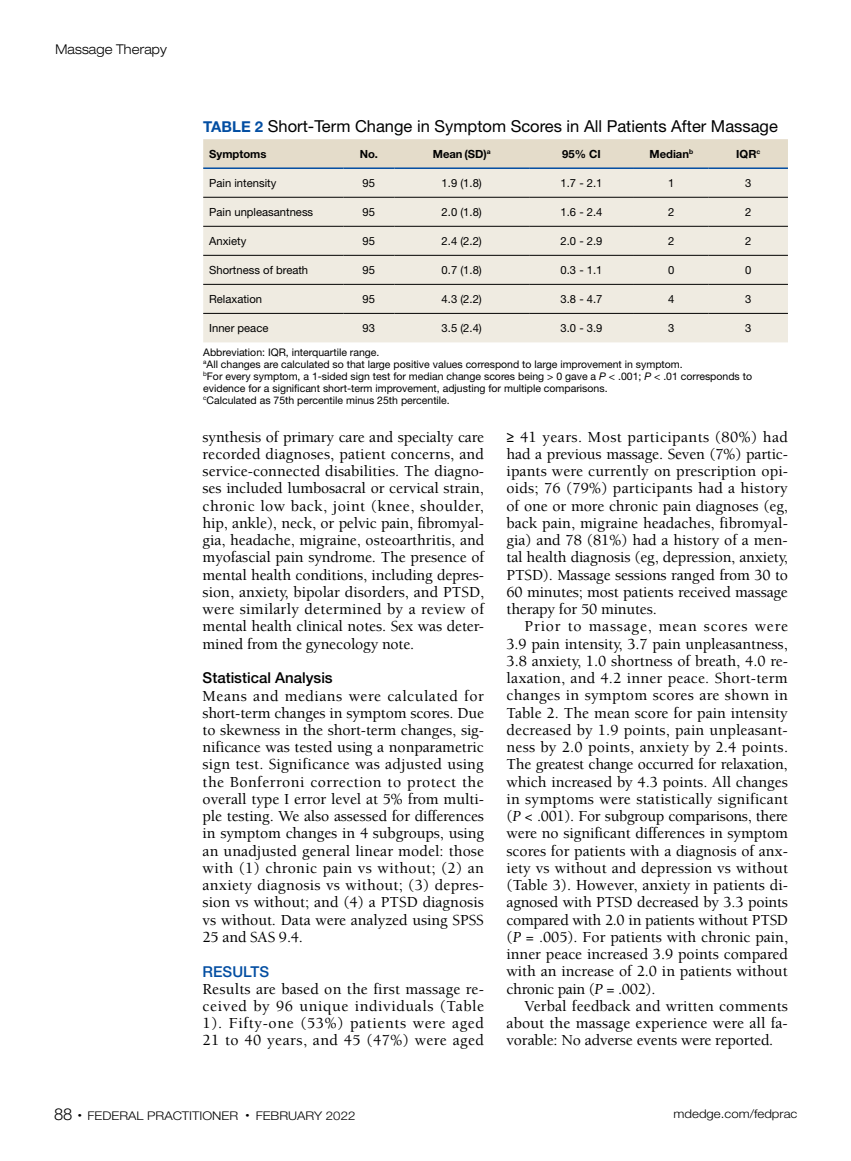
<style>
.page{position:relative;width:851px;height:1161px;background:#fff}
.page>*{position:absolute;margin:0;border:0;box-sizing:border-box;transform-origin:0 0}
.t1{font:16.5px "Helvetica Neue LT Std";color:#000}
.t2{font:500 15.75px/17.2px "Berkeley Std";letter-spacing:-.01em;color:#000;text-align:justify}
.t3{font:500 15px "Helvetica Neue LT Std";color:#000}
.t4{font:500 15px "Helvetica Neue LT Std";color:#034ea2}
.t5{font:300 expanded 13.5px "Helvetica Neue LT Std";letter-spacing:.01em;color:#000;scale:.9 1}
.t6{font:300 12px "Helvetica Neue LT Std";color:#000;scale:1.1 1}
.t7{font:11.25px "Helvetica Neue LT Std";color:#000}
.t8{font:700 11.25px "Helvetica Neue LT Std";color:#000}
.t9{font:10.5px/12px "Helvetica Neue LT Std";color:#000}
.s1{font-weight:700;font-size:15px;color:#034ea2}
.s2{font-style:italic}
.s3{font-family:"Calibri";font-weight:400}
.s4{font-weight:400;font-style:italic}
.s5{font-size:16.5px}
</style>
<div class="page">
<div style="left:203px;top:139px;width:585px;height:28px;background:#e4dcca"></div>
<div style="left:203px;top:169px;width:585px;height:173px;background:#efebe1"></div>
<hr style="left:203px;top:197px;width:140px;height:1px;background:#000">
<hr style="left:343px;top:197px;width:51px;height:1px;background:#000">
<hr style="left:394px;top:197px;width:135px;height:1px;background:#000">
<hr style="left:529px;top:197px;width:105px;height:1px;background:#000">
<hr style="left:634px;top:197px;width:74px;height:1px;background:#000">
<hr style="left:708px;top:197px;width:80px;height:1px;background:#000">
<hr style="left:203px;top:226px;width:140px;height:1px;background:#000">
<hr style="left:343px;top:226px;width:51px;height:1px;background:#000">
<hr style="left:394px;top:226px;width:135px;height:1px;background:#000">
<hr style="left:529px;top:226px;width:105px;height:1px;background:#000">
<hr style="left:634px;top:226px;width:74px;height:1px;background:#000">
<hr style="left:708px;top:226px;width:80px;height:1px;background:#000">
<hr style="left:203px;top:255px;width:140px;height:1px;background:#000">
<hr style="left:343px;top:255px;width:51px;height:1px;background:#000">
<hr style="left:394px;top:255px;width:135px;height:1px;background:#000">
<hr style="left:529px;top:255px;width:105px;height:1px;background:#000">
<hr style="left:634px;top:255px;width:74px;height:1px;background:#000">
<hr style="left:708px;top:255px;width:80px;height:1px;background:#000">
<hr style="left:203px;top:284px;width:140px;height:1px;background:#000">
<hr style="left:343px;top:284px;width:51px;height:1px;background:#000">
<hr style="left:394px;top:284px;width:135px;height:1px;background:#000">
<hr style="left:529px;top:284px;width:105px;height:1px;background:#000">
<hr style="left:634px;top:284px;width:74px;height:1px;background:#000">
<hr style="left:708px;top:284px;width:80px;height:1px;background:#000">
<hr style="left:203px;top:313px;width:140px;height:1px;background:#000">
<hr style="left:343px;top:313px;width:51px;height:1px;background:#000">
<hr style="left:394px;top:313px;width:135px;height:1px;background:#000">
<hr style="left:529px;top:313px;width:105px;height:1px;background:#000">
<hr style="left:634px;top:313px;width:74px;height:1px;background:#000">
<hr style="left:708px;top:313px;width:80px;height:1px;background:#000">
<hr style="left:203px;top:167px;width:140px;height:2px;background:#034ea2">
<hr style="left:343px;top:167px;width:51px;height:2px;background:#034ea2">
<hr style="left:394px;top:167px;width:135px;height:2px;background:#034ea2">
<hr style="left:529px;top:167px;width:105px;height:2px;background:#034ea2">
<hr style="left:634px;top:167px;width:74px;height:2px;background:#034ea2">
<hr style="left:708px;top:167px;width:80px;height:2px;background:#034ea2">
<p class="t5" style="left:56px;top:41px;width:125px">Massage Therapy</p>
<p class="t1" style="left:203px;top:117px;width:576px"><span class="s1">TABLE 2</span> Short-Term Change in Symptom Scores in All Patients After Massage</p>
<p class="t8" style="left:209px;top:147px;width:59px">Symptoms</p>
<p class="t8" style="left:359px;top:147px;width:20px">No.</p>
<p class="t8" style="left:433px;top:147px;width:59px">Mean (SD)<sup>a</sup></p>
<p class="t8" style="left:562px;top:147px;width:40px">95% CI</p>
<p class="t8" style="left:649px;top:147px;width:45px">Median<sup>b</sup></p>
<p class="t8" style="left:736px;top:147px;width:26px">IQR<sup>c</sup></p>
<p class="t7" style="left:209px;top:176px;width:69px">Pain intensity</p>
<p class="t7" style="left:362px;top:176px;width:14px">95</p>
<p class="t7" style="left:441px;top:176px;width:42px">1.9 (1.8)</p>
<p class="t7" style="left:560px;top:176px;width:43px">1.7 - 2.1</p>
<p class="t7" style="left:668px;top:176px;width:8px">1</p>
<p class="t7" style="left:745px;top:176px;width:8px">3</p>
<p class="t7" style="left:209px;top:205px;width:105px">Pain unpleasantness</p>
<p class="t7" style="left:362px;top:205px;width:14px">95</p>
<p class="t7" style="left:441px;top:205px;width:42px">2.0 (1.8)</p>
<p class="t7" style="left:560px;top:205px;width:43px">1.6 - 2.4</p>
<p class="t7" style="left:668px;top:205px;width:8px">2</p>
<p class="t7" style="left:745px;top:205px;width:8px">2</p>
<p class="t7" style="left:209px;top:234px;width:39px">Anxiety</p>
<p class="t7" style="left:362px;top:234px;width:14px">95</p>
<p class="t7" style="left:441px;top:234px;width:42px">2.4 (2.2)</p>
<p class="t7" style="left:560px;top:234px;width:43px">2.0 - 2.9</p>
<p class="t7" style="left:668px;top:234px;width:8px">2</p>
<p class="t7" style="left:745px;top:234px;width:8px">2</p>
<p class="t7" style="left:209px;top:263px;width:100px">Shortness of breath</p>
<p class="t7" style="left:362px;top:263px;width:14px">95</p>
<p class="t7" style="left:441px;top:263px;width:42px">0.7 (1.8)</p>
<p class="t7" style="left:560px;top:263px;width:43px">0.3 - 1.1</p>
<p class="t7" style="left:668px;top:263px;width:8px">0</p>
<p class="t7" style="left:745px;top:263px;width:8px">0</p>
<p class="t7" style="left:209px;top:292px;width:54px">Relaxation</p>
<p class="t7" style="left:362px;top:292px;width:14px">95</p>
<p class="t7" style="left:441px;top:292px;width:42px">4.3 (2.2)</p>
<p class="t7" style="left:560px;top:292px;width:43px">3.8 - 4.7</p>
<p class="t7" style="left:668px;top:292px;width:8px">4</p>
<p class="t7" style="left:745px;top:292px;width:8px">3</p>
<p class="t7" style="left:209px;top:321px;width:61px">Inner peace</p>
<p class="t7" style="left:362px;top:321px;width:14px">93</p>
<p class="t7" style="left:441px;top:321px;width:42px">3.5 (2.4)</p>
<p class="t7" style="left:560px;top:321px;width:43px">3.0 - 3.9</p>
<p class="t7" style="left:668px;top:321px;width:8px">3</p>
<p class="t7" style="left:745px;top:321px;width:8px">3</p>
<p class="t9" style="left:203px;top:346px;width:550px">Abbreviation: IQR, interquartile range.<br><sup>a</sup>All changes are calculated so that large positive values correspond to large improvement in symptom.<br><sup>b</sup>For every symptom, a 1-sided sign test for median change scores being &gt; 0 gave a <span class="s2">P</span> &lt; .001; <span class="s2">P</span> &lt; .01 corresponds to evidence for a significant short-term improvement, adjusting for multiple comparisons.<br><sup>c</sup>Calculated as 75th percentile minus 25th percentile.</p>
<p class="t2" style="left:202px;top:428px;width:283px">synthesis of primary care and specialty care recorded diagnoses, patient concerns, and service-connected disabilities. The diagno&shy;ses included lumbosacral or cervical strain, chronic low back, joint (knee, shoulder, hip, ankle), neck, or pelvic pain, fibromyal&shy;gia, headache, migraine, osteoarthritis, and myofascial pain syndrome. The presence of mental health conditions, including depres&shy;sion, anxiety, bipolar disorders, and PTSD, were similarly determined by a review of mental health clinical notes. Sex was deter&shy;mined from the gynecology note.</p>
<p class="t3" style="left:202px;top:669px;width:132px">Statistical Analysis</p>
<p class="t2" style="left:202px;top:687px;width:283px">Means and medians were calculated for short-term changes in symptom scores. Due to skewness in the short-term changes, sig&shy;nificance was tested using a nonparametric sign test. Significance was adjusted using the Bonferroni correction to protect the overall type I error level at 5% from multi&shy;ple testing. We also assessed for differences in symptom changes in 4 subgroups, using an unadjusted general linear model: those with (1) chronic pain vs without; (2) an anxiety diagnosis vs without; (3) depres&shy;sion vs without; and (4) a PTSD diagnosis vs without. Data were analyzed using SPSS 25 and SAS 9.4.</p>
<p class="t4" style="left:202px;top:962px;width:68px">RESULTS</p>
<p class="t2" style="left:202px;top:980px;width:283px">Results are based on the first massage re&shy;ceived by 96 unique individuals (Table 1). Fifty-one (53%) patients were aged 21 to 40 years, and 45 (47%) were aged</p>
<p class="t2" style="left:506px;top:428px;width:283px"><span class="s3">≥</span> 41 years. Most participants (80%) had had a previous massage. Seven (7%) partic&shy;ipants were currently on prescription opi&shy;oids; 76 (79%) participants had a history of one or more chronic pain diagnoses (eg, back pain, migraine headaches, fibromyal&shy;gia) and 78 (81%) had a history of a men&shy;tal health diagnosis (eg, depression, anxiety, PTSD). Massage sessions ranged from 30 to 60 minutes; most patients received massage therapy for 50 minutes.</p>
<p class="t2" style="left:506px;top:618px;width:283px;text-indent:18px">Prior to massage, mean scores were 3.9 pain intensity, 3.7 pain unpleasantness, 3.8 anxiety, 1.0 shortness of breath, 4.0 re&shy;laxation, and 4.2 inner peace. Short-term changes in symptom scores are shown in Table 2. The mean score for pain intensity decreased by 1.9 points, pain unpleasant&shy;ness by 2.0 points, anxiety by 2.4 points.<br>The greatest change occurred for relaxation, which increased by 4.3 points. All changes in symptoms were statistically significant (<span class="s4">P</span> &lt; .001). For subgroup comparisons, there were no significant differences in symptom scores for patients with a diagnosis of anx&shy;iety vs without and depression vs without (Table 3). However, anxiety in patients di&shy;agnosed with PTSD decreased by 3.3 points compared with 2.0 in patients without PTSD (<span class="s4">P</span> = .005). For patients with chronic pain, inner peace increased 3.9 points compared with an increase of 2.0 in patients without chronic pain (<span class="s4">P</span> = .002).</p>
<p class="t2" style="left:506px;top:998px;width:283px;text-indent:18px">Verbal feedback and written comments about the massage experience were all fa&shy;vorable: No adverse events were reported.</p>
<p class="t6" style="left:54px;top:1108px;width:275px"><span class="s5">88</span> <sup>•</sup> FEDERAL PRACTITIONER <sup>•</sup> FEBRUARY 2022</p>
<p class="t6" style="left:673px;top:1107px;width:114px">mdedge.com/fedprac</p>
</div>
